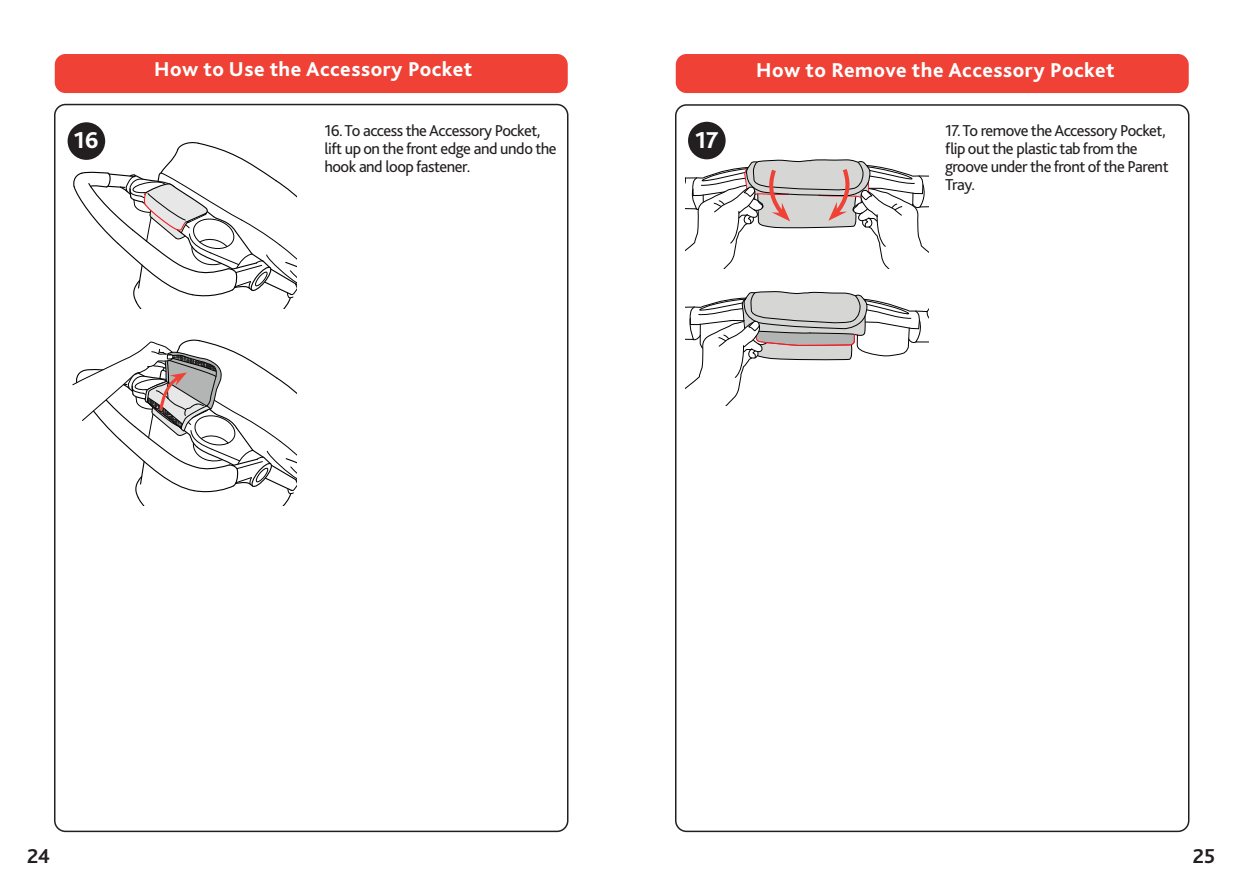
<style>
.page{position:relative;width:1242px;height:891px;background:#fff}
.page>*{position:absolute;margin:0;border:0;box-sizing:border-box;transform-origin:0 0}
.t1{font:800 24px "Bliss 2";color:#fff}
.t2{font:800 21px "Bliss 2";letter-spacing:.025em;color:#fff}
.t3{font:700 21px "Bliss 2";color:#231f20}
.t4{font:16.5px/18px "Bliss 2";letter-spacing:-.03em;color:#231f20}
</style>
<div class="page">
<div style="left:55px;top:54px;width:513px;height:39px;background:#ef4135;border-radius:11px"></div>
<div style="left:676px;top:54px;width:513px;height:39px;background:#ef4135;border-radius:11px"></div>
<svg style="left:73px;top:141px;width:224px;height:167px"></svg>
<div style="left:68px;top:122px;width:37px;height:38px;background:#231f20;border-radius:50%"></div>
<svg style="left:72px;top:339px;width:225px;height:167px"></svg>
<svg style="left:686px;top:291px;width:242px;height:115px"></svg>
<svg style="left:686px;top:157px;width:242px;height:111px"></svg>
<div style="left:688px;top:122px;width:38px;height:37px;background:#231f20;border-radius:50%"></div>
<p class="t1" style="left:74px;top:125px;width:26px">16</p>
<p class="t2" style="left:154px;top:56px;width:320px">How to Use the Accessory Pocket</p>
<p class="t4" style="left:324px;top:121px;width:234px">16. To access the Accessory Pocket, lift up on the front edge and undo the hook and loop fastener.</p>
<p class="t1" style="left:695px;top:125px;width:25px">17</p>
<p class="t2" style="left:756px;top:57px;width:360px">How to Remove the Accessory Pocket</p>
<p class="t4" style="left:945px;top:121px;width:225px">17. To remove the Accessory Pocket, flip out the plastic tab from the groove under the front of the Parent<br>Tray.</p>
<p class="t3" style="left:27px;top:843px;width:25px">24</p>
<p class="t3" style="left:1193px;top:843px;width:24px">25</p>
</div>
